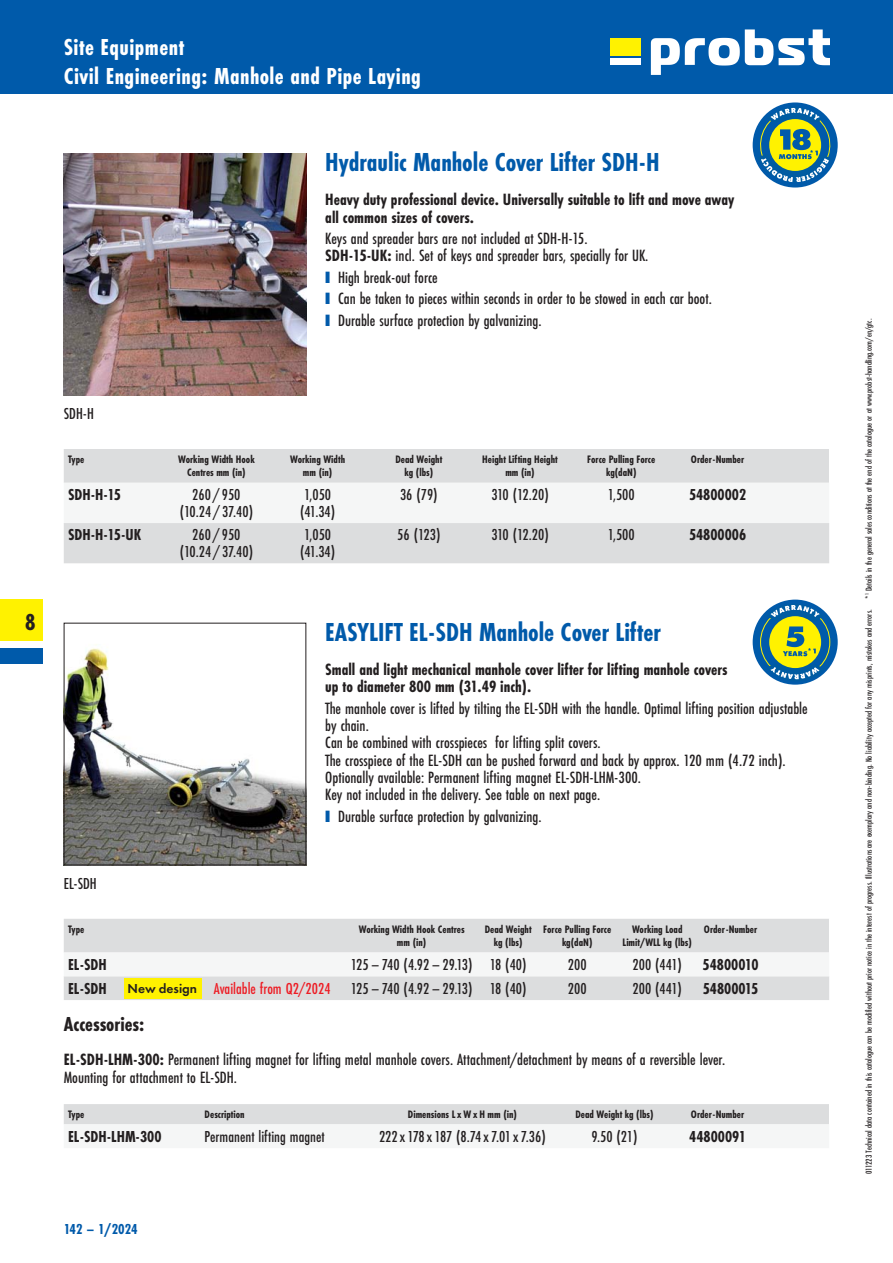
<style>
.page{position:relative;width:893px;height:1263px;background:#fff}
.page>*{position:absolute;margin:0;border:0;box-sizing:border-box;transform-origin:0 0}
.t1{font:700 27px "Futura PT Cond";color:#005aaa}
.t2{font:700 24px/28.5px "Futura PT Cond";letter-spacing:.02em;color:#fff}
.t3{font:700 24px "Futura PT Cond";color:#231f20}
.t4{font:700 21px "Futura PT Cond";color:#231f20}
.t5{font:500 16.95px/17.2px "Futura PT Cond";color:#231f20}
.t6{font:700 16.95px/17.2px "Futura PT Cond";color:#231f20}
.t7{font:500 16.5px/16.5px "Futura PT Cond";color:#231f20;text-align:center}
.t8{font:700 16.5px "Futura PT Cond";color:#231f20}
.t9{font:500 16.5px "Futura PT Cond";color:#ed1c24}
.t10{font:500 16.5px "Futura PT Cond";letter-spacing:-.02em;color:#231f20}
.t11{font:700 15px "Futura PT Cond";color:#005aaa}
.t12{font:700 11.25px/13.5px "Futura PT Cond";color:#231f20;text-align:center}
.t13{font:500 9px "Futura PT Cond";color:#231f20}
.s1{font-weight:700}
.s2{font-family:"Arial";font-weight:400;font-size:24.6px;color:#005aaa}
.s3{font-family:"Futura PT";font-weight:600;font-size:13.5px;color:#231f20}
</style>
<div class="page">
<div style="left:0;top:0;width:893px;height:94px;background:#005aaa"></div>
<div style="left:610px;top:38px;width:31px;height:17px;background:#fff200"></div>
<svg style="left:651px;top:29px;width:178px;height:46px"></svg>
<div style="left:610px;top:58px;width:31px;height:7px;background:#fff"></div>
<div style="left:0;top:600px;width:43px;height:42px;background:#fff200"></div>
<div style="left:0;top:648px;width:43px;height:15px;background:#005aaa"></div>
<img style="left:64px;top:153px;width:242px;height:242px">
<div style="left:64px;top:449px;width:765px;height:114px;background:#dcddde"></div>
<div style="left:64px;top:483px;width:765px;height:40px;background:#f5f6f6"></div>
<img style="left:66px;top:644px;width:238px;height:219px">
<div style="left:64px;top:623px;width:242px;height:242px;border:1px solid #231f20"></div>
<div style="left:64px;top:919px;width:765px;height:81px;background:#dcddde"></div>
<div style="left:64px;top:952px;width:765px;height:24px;background:#f5f6f6"></div>
<div style="left:64px;top:1104px;width:765px;height:21px;background:#dcddde"></div>
<svg style="left:753px;top:102px;width:85px;height:86px"></svg>
<svg style="left:756px;top:106px;width:78px;height:78px;background:#709f8b"></svg>
<svg style="left:753px;top:600px;width:85px;height:85px;background:#1566a2"></svg>
<svg style="left:767px;top:664px;width:57px;height:18px"></svg>
<div style="left:769px;top:616px;width:52px;height:52px;background:#fff200;border-radius:50%"></div>
<svg style="left:767px;top:604px;width:56px;height:52px"></svg>
<div style="left:124px;top:978px;width:78px;height:21px;background:#fff200"></div>
<h2 class="t2" style="left:64px;top:34px;width:359px">Site Equipment<br>Civil Engineering: Manhole and Pipe Laying</h2>
<h1 class="t1" style="left:325px;top:149px;width:336px">Hydraulic Manhole Cover Lifter SDH-H</h1>
<p class="t6" style="left:325px;top:192px;width:411px">Heavy duty professional device. Universally suitable to lift and move away all common sizes of covers.</p>
<p class="t5" style="left:325px;top:231px;width:325px">Keys and spreader bars are not included at SDH-H-15.<br><span class="s1">SDH-15-UK:</span> incl. Set of keys and spreader bars, specially for UK.</p>
<p class="t5" style="left:325px;top:269px;width:114px"><span class="s2">■</span> High break-out force</p>
<p class="t5" style="left:325px;top:291px;width:388px"><span class="s2">■</span> Can be taken to pieces within seconds in order to be stowed in each car boot.</p>
<p class="t5" style="left:325px;top:312px;width:218px"><span class="s2">■</span> Durable surface protection by galvanizing.</p>
<h2 class="t3" style="left:25px;top:610px;width:12px">8</h2>
<p class="t7" style="left:64px;top:406px;width:32px">SDH-H</p>
<p class="t12" style="left:68px;top:453px;width:18px">Type</p>
<p class="t12" style="left:178px;top:453px;width:78px">Working Width Hook<br>Centres mm (in)</p>
<p class="t12" style="left:290px;top:453px;width:57px">Working Width mm (in)</p>
<p class="t12" style="left:395px;top:453px;width:48px">Dead Weight kg (lbs)</p>
<p class="t12" style="left:482px;top:453px;width:77px">Height Lifting Height mm (in)</p>
<p class="t12" style="left:587px;top:453px;width:69px">Force Pulling Force kg(daN)</p>
<p class="t12" style="left:691px;top:453px;width:55px">Order- Number</p>
<p class="t8" style="left:68px;top:486px;width:55px">SDH- H- 15</p>
<p class="t7" style="left:180px;top:487px;width:75px">260 / 950 (10.24 / 37.40)</p>
<p class="t7" style="left:300px;top:487px;width:37px;text-align:left">1,050 (41.34)</p>
<p class="t7" style="left:400px;top:487px;width:39px">36 (79)</p>
<p class="t7" style="left:491px;top:487px;width:59px">310 (12.20)</p>
<p class="t7" style="left:608px;top:487px;width:29px">1,500</p>
<p class="t8" style="left:689px;top:486px;width:59px">54800002</p>
<p class="t8" style="left:68px;top:527px;width:75px">SDH- H- 15- UK</p>
<p class="t7" style="left:180px;top:527px;width:75px">260 / 950 (10.24 / 37.40)</p>
<p class="t7" style="left:300px;top:527px;width:37px;text-align:left">1,050 (41.34)</p>
<p class="t7" style="left:397px;top:527px;width:45px">56 (123)</p>
<p class="t7" style="left:491px;top:527px;width:59px">310 (12.20)</p>
<p class="t7" style="left:608px;top:527px;width:29px">1,500</p>
<p class="t8" style="left:689px;top:527px;width:59px">54800006</p>
<p class="t7" style="left:64px;top:876px;width:34px">EL- SDH</p>
<h1 class="t1" style="left:325px;top:618px;width:337px">EASYLIFT EL-SDH Manhole Cover Lifter</h1>
<p class="t6" style="left:325px;top:661px;width:404px">Small and light mechanical manhole cover lifter for lifting manhole covers up to diameter 800 mm (31.49 inch).</p>
<p class="t5" style="left:325px;top:700px;width:484px">The manhole cover is lifted by tilting the EL-SDH with the handle. Optimal lifting position adjustable by chain.<br>Can be combined with crosspieces for lifting split covers.<br>The crosspiece of the EL-SDH can be pushed forward and back by approx. 120 mm (4.72 inch).<br>Optionally available: Permanent lifting magnet EL-SDH-LHM-300.<br>Key not included in the delivery. See table on next page.</p>
<p class="t5" style="left:325px;top:808px;width:218px"><span class="s2">■</span> Durable surface protection by galvanizing.</p>
<p class="t12" style="left:68px;top:922px;width:18px">Type</p>
<p class="t12" style="left:359px;top:922px;width:107px">Working Width Hook Centres mm (in)</p>
<p class="t12" style="left:485px;top:922px;width:48px">Dead Weight kg (lbs)</p>
<p class="t12" style="left:543px;top:922px;width:69px">Force Pulling Force kg(daN)</p>
<p class="t12" style="left:623px;top:922px;width:71px">Working Load<br>Limit/WLL kg (lbs)</p>
<p class="t12" style="left:704px;top:922px;width:55px">Order- Number</p>
<p class="t8" style="left:68px;top:956px;width:40px">EL- SDH</p>
<p class="t7" style="left:351px;top:957px;width:177px">125 – 740 (4.92 – 29.13) 18 (40)</p>
<p class="t7" style="left:568px;top:957px;width:20px">200</p>
<p class="t7" style="left:632px;top:957px;width:51px">200 (441)</p>
<p class="t8" style="left:703px;top:956px;width:57px">54800010</p>
<p class="t8" style="left:68px;top:980px;width:40px">EL- SDH</p>
<p class="t7" style="left:351px;top:980px;width:177px">125 – 740 (4.92 – 29.13) 18 (40)</p>
<p class="t7" style="left:568px;top:980px;width:20px">200</p>
<p class="t7" style="left:632px;top:980px;width:51px">200 (441)</p>
<p class="t8" style="left:703px;top:980px;width:57px">54800015</p>
<p class="t4" style="left:64px;top:1013px;width:82px">Accessories :</p>
<p class="t5" style="left:64px;top:1052px;width:663px"><span class="s1">EL- SDH- LHM- 300:</span> Permanent lifting magnet for lifting metal manhole covers. Attachment/detachment by means of a reversible lever.<br>Mounting for attachment to EL-SDH.</p>
<p class="t12" style="left:68px;top:1108px;width:18px">Type</p>
<p class="t12" style="left:205px;top:1108px;width:42px">Description</p>
<p class="t12" style="left:408px;top:1108px;width:111px">Dimensions L x W x H mm (in)</p>
<p class="t12" style="left:575px;top:1108px;width:80px">Dead Weight kg (lbs)</p>
<p class="t12" style="left:691px;top:1108px;width:55px">Order- Number</p>
<p class="t8" style="left:68px;top:1128px;width:95px">EL- SDH- LHM- 300</p>
<p class="t7" style="left:205px;top:1129px;width:122px">Permanent lifting magnet</p>
<p class="t10" style="left:379px;top:1128px;width:168px">222 x 178 x 187 (8.74 x 7.01 x 7.36)</p>
<p class="t7" style="left:591px;top:1129px;width:47px">9.50 (21)</p>
<p class="t8" style="left:689px;top:1128px;width:58px">44800091</p>
<p class="t9" style="left:128px;top:980px;width:204px"><span class="s3">New design</span> Available from Q2/2024</p>
<p class="t11" style="left:64px;top:1221px;width:75px">142 – 1/2024</p>
<p class="t13" style="left:864px;top:1174px;width:856px;rotate:-90deg">011223 Technical data contained in this catalogue can be modified without prior notice in the interest of progress. Illustrations are exemplary and non- binding. No liability accepted for any misprints, mistakes and errors. *<sup>1</sup> Details in the general sales conditions at the end of the catalogue or at www.probst-handling.com/en/gtc.</p>
</div>
